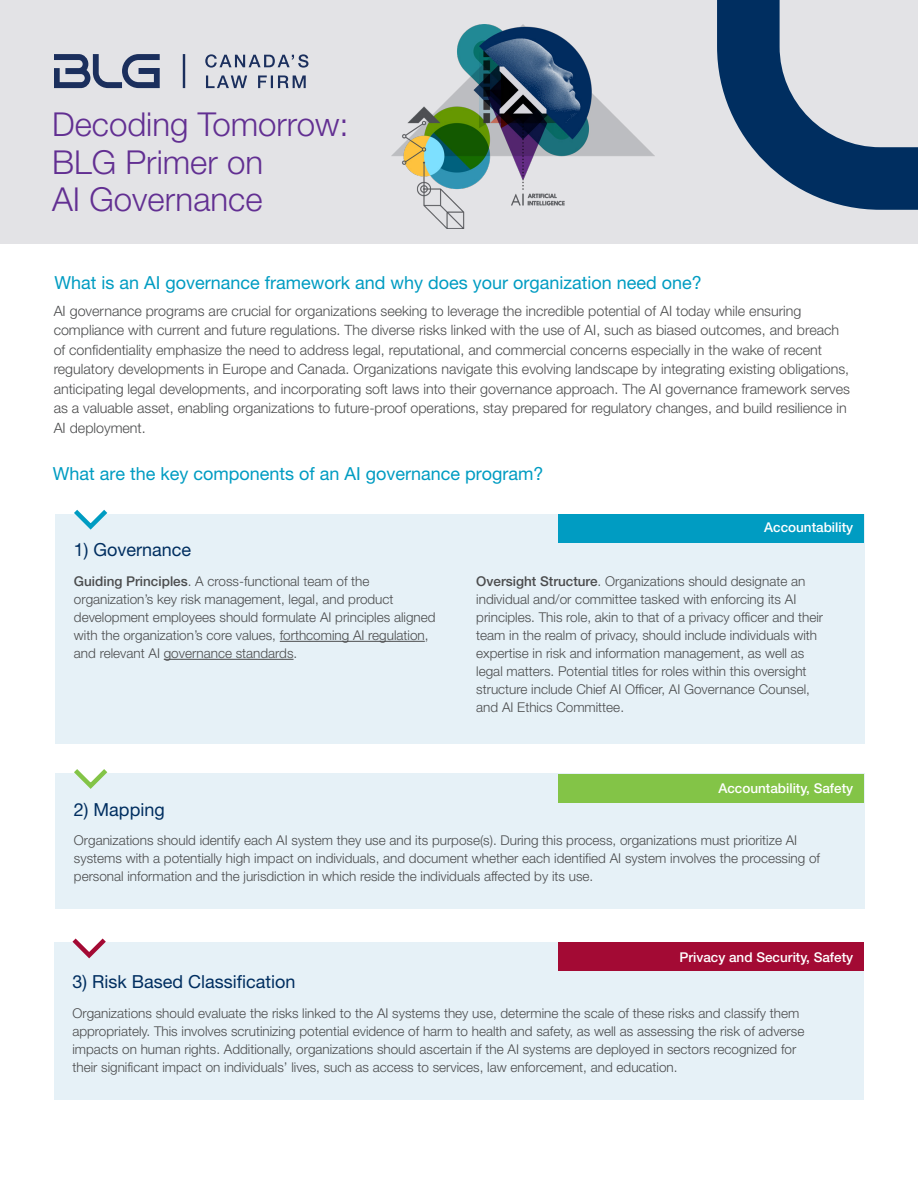
<style>
.page{position:relative;width:918px;height:1188px;background:#fff}
.page>*{position:absolute;margin:0;border:0;box-sizing:border-box;transform-origin:0 0}
.Head{font:300 33px/37.5px "Helvetica Neue LT Pro";color:#622f92}
.Body{font:18px "Helvetica Neue LT Pro";color:#009cc2}
.Body-2{font:18px "Helvetica Neue LT Pro";color:#002e60}
.Opening_Pragraph{font:300 14.25px/19.5px "Helvetica Neue LT Pro";color:#4b4c4d}
.Opening_Pragraph-2{font:300 13.5px/18px "Helvetica Neue LT Pro";color:#4b4c4d}
.Opening_Pragraph-3{font:500 13.5px "Helvetica Neue LT Pro";color:#fff}
.Body-3{font:500 13.5px "Helvetica Neue LT Pro";color:#fff}
.s1{font-weight:500}
</style>
<div class="page">
<div style="left:0;top:0;width:918px;height:243px;background:#e3e3e6"></div>
<div style="left:55px;top:514px;width:810px;height:230px;background:#e6f1f7"></div>
<div style="left:55px;top:773px;width:810px;height:136px;background:#e6f1f7"></div>
<svg style="left:74px;top:509px;width:34px;height:21px"></svg>
<svg style="left:74px;top:769px;width:34px;height:20px"></svg>
<hr style="left:280px;top:641px;width:145px;height:1px;background:#4b4c4d">
<hr style="left:164px;top:659px;width:130px;height:1px;background:#4b4c4d">
<svg style="left:54px;top:54px;width:255px;height:34px"></svg>
<img style="left:391px;top:24px;width:263px;height:205px">
<div style="left:558px;top:515px;width:306px;height:28px;background:#009cc2"></div>
<div style="left:558px;top:775px;width:306px;height:28px;background:#83c447"></div>
<div style="left:54px;top:943px;width:810px;height:157px;background:#e6f1f7"></div>
<svg style="left:68px;top:938px;width:43px;height:21px"></svg>
<div style="left:558px;top:943px;width:306px;height:28px;background:#a30a34"></div>
<svg style="left:717px;top:0;width:201px;height:210px"></svg>
<p class="Head" style="left:52px;top:105px;width:298px">Decoding Tomorrow:<br>BLG Primer on<br>AI Governance</p>
<p class="Body" style="left:54px;top:272px;width:649px">What is an AI governance framework and why does your organization need one?</p>
<p class="Opening_Pragraph" style="left:54px;top:301px;width:798px">AI governance programs are crucial for organizations seeking to leverage the incredible potential of AI today while ensuring compliance with current and future regulations. The diverse risks linked with the use of AI, such as biased outcomes, and breach of confidentiality emphasize the need to address legal, reputational, and commercial concerns especially in the wake of recent regulatory developments in Europe and Canada. Organizations navigate this evolving landscape by integrating existing obligations, anticipating legal developments, and incorporating soft laws into their governance approach. The AI governance framework serves as a valuable asset, enabling organizations to future-proof operations, stay prepared for regulatory changes, and build resilience in AI deployment.</p>
<p class="Body" style="left:53px;top:463px;width:492px">What are the key components of an AI governance program?</p>
<p class="Body-2" style="left:74px;top:539px;width:119px">1) Governance</p>
<p class="Body-3" style="left:764px;top:520px;width:91px">Accountability</p>
<p class="Opening_Pragraph-2" style="left:74px;top:572px;width:363px"><span class="s1">Guiding Principles</span>. A cross-functional team of the organization’s key risk management, legal, and product development employees should formulate AI principles aligned with the organization’s core values, forthcoming AI regulation, and relevant AI governance standards.</p>
<p class="Body-2" style="left:74px;top:799px;width:92px">2) Mapping</p>
<p class="Opening_Pragraph-2" style="left:476px;top:572px;width:348px"><span class="s1">Oversight Structure</span>. Organizations should designate an individual and/or committee tasked with enforcing its AI principles. This role, akin to that of a privacy officer and their team in the realm of privacy, should include individuals with expertise in risk and information management, as well as legal matters. Potential titles for roles within this oversight structure include Chief AI Officer, AI Governance Counsel, and AI Ethics Committee.</p>
<p class="Opening_Pragraph-3" style="left:718px;top:780px;width:136px">Accountability, Safety</p>
<p class="Opening_Pragraph-2" style="left:74px;top:831px;width:748px">Organizations should identify each AI system they use and its purpose(s). During this process, organizations must prioritize AI systems with a potentially high impact on individuals, and document whether each identified AI system involves the processing of personal information and the jurisdiction in which reside the individuals affected by its use.</p>
<p class="Opening_Pragraph-3" style="left:679px;top:949px;width:175px">Privacy and Security, Safety</p>
<p class="Body-2" style="left:72px;top:971px;width:225px">3) Risk Based Classification</p>
<p class="Opening_Pragraph-2" style="left:72px;top:1004px;width:733px">Organizations should evaluate the risks linked to the AI systems they use, determine the scale of these risks and classify them appropriately. This involves scrutinizing potential evidence of harm to health and safety, as well as assessing the risk of adverse impacts on human rights. Additionally, organizations should ascertain if the AI systems are deployed in sectors recognized for their significant impact on individuals’ lives, such as access to services, law enforcement, and education.</p>
</div>
